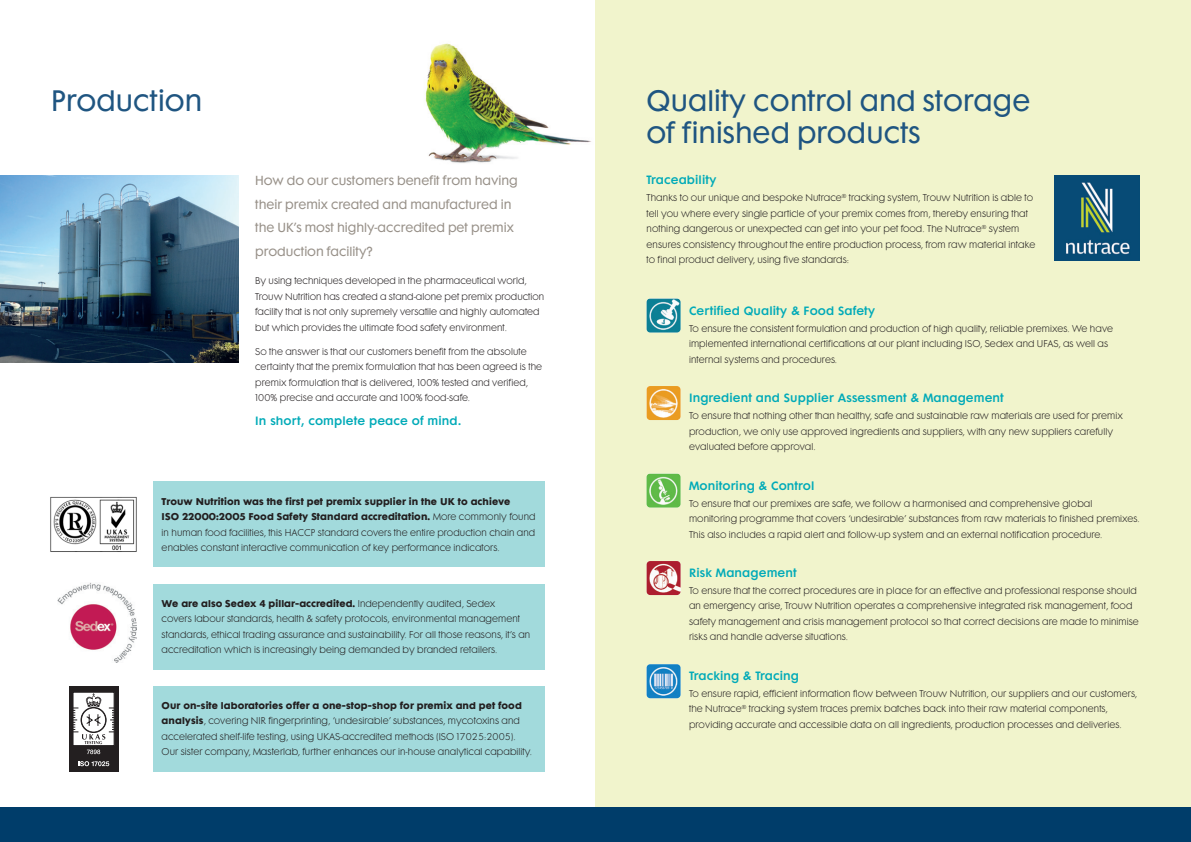
<style>
.page{position:relative;width:1191px;height:842px;background:#fff}
.page>*{position:absolute;margin:0;border:0;box-sizing:border-box;transform-origin:0 0}
.Headline_27_auto_Med{font:27px/32.4px "Futura Maxi Std";letter-spacing:.005em;color:#1f5581}
.Feature_Body_Copy_12{font:12px/23.5px "Futura Maxi Std";color:#989189}
.X-Head_10_15_5_Demi{font:600 11px "Futura Maxi Std";letter-spacing:.01em;color:#00aab8}
.Body_Copy_9_15_5{font:300 9px/15.5px "Futura Maxi Std";letter-spacing:.01em;color:#231f20}
.s1{font-weight:700}
</style>
<div class="page">
<img style="left:0;top:176px;width:238px;height:187px">
<div style="left:153px;top:482px;width:391px;height:85px;background:#a2dadc"></div>
<div style="left:153px;top:686px;width:391px;height:85px;background:#a2dadc"></div>
<div style="left:153px;top:584px;width:391px;height:85px;background:#a2dadc"></div>
<div style="left:0;top:808px;width:595px;height:34px;background:#003d6a"></div>
<img style="left:50px;top:497px;width:87px;height:55px">
<img style="left:58px;top:582px;width:78px;height:81px">
<img style="left:425px;top:43px;width:166px;height:120px">
<div style="left:69px;top:686px;width:49px;height:85px;background:#231f20"></div>
<svg style="left:73px;top:692px;width:42px;height:54px"></svg>
<svg style="left:73px;top:693px;width:41px;height:61px"></svg>
<svg style="left:78px;top:761px;width:31px;height:5px"></svg>
<div style="left:595px;top:0;width:596px;height:808px;background:#f1f4cc"></div>
<img style="left:1054px;top:176px;width:86px;height:85px">
<div style="left:595px;top:808px;width:596px;height:34px;background:#003d6a"></div>
<img style="left:646px;top:298px;width:34px;height:35px">
<img style="left:646px;top:386px;width:34px;height:34px">
<img style="left:646px;top:473px;width:34px;height:34px">
<img style="left:646px;top:561px;width:34px;height:34px">
<img style="left:646px;top:664px;width:34px;height:34px">
<p class="Headline_27_auto_Med" style="left:51px;top:84px;width:153px">Production</p>
<p class="Feature_Body_Copy_12" style="left:255px;top:169px;width:264px">How do our customers benefit from having their premix created and manufactured in the UK’s most highly-accredited pet premix production facility?</p>
<p class="Body_Copy_9_15_5" style="left:255px;top:273px;width:290px">By using techniques developed in the pharmaceutical world, Trouw Nutrition has created a stand-alone pet premix production facility that is not only supremely versatile and highly automated but which provides the ultimate food safety environment.</p>
<p class="Body_Copy_9_15_5" style="left:255px;top:343px;width:288px">So the answer is that our customers benefit from the absolute certainty that the premix formulation that has been agreed is the premix formulation that is delivered, 100% tested and verified, 100% precise and accurate and 100% food-safe.</p>
<p class="X-Head_10_15_5_Demi" style="left:255px;top:414px;width:208px">In short, complete peace of mind.</p>
<p class="Body_Copy_9_15_5" style="left:162px;top:494px;width:375px"><span class="s1">Trouw Nutrition was the first pet premix supplier in the UK to achieve<br>ISO 22000:2005 Food Safety Standard accreditation.</span> More commonly found in human food facilities, this HACCP standard covers the entire production chain and enables constant interactive communication of key performance indicators.</p>
<p class="Body_Copy_9_15_5" style="left:162px;top:596px;width:370px"><span class="s1">We are also Sedex 4 pillar-accredited.</span> Independently audited, Sedex<br>covers labour standards, health &amp; safety protocols, environmental management standards, ethical trading assurance and sustainability. For all those reasons, it’s an accreditation which is increasingly being demanded by branded retailers.</p>
<p class="Body_Copy_9_15_5" style="left:162px;top:698px;width:372px"><span class="s1">Our on-site laboratories offer a one-stop-shop for premix and pet food analysis</span>, covering NIR fingerprinting, ‘undesirable’ substances, mycotoxins and accelerated shelf-life testing, using UKAS-accredited methods (ISO 17025:2005).<br>Our sister company, Masterlab, further enhances our in-house analytical capability.</p>
<p class="Headline_27_auto_Med" style="left:646px;top:84px;width:385px">Quality control and storage of finished products</p>
<p class="X-Head_10_15_5_Demi" style="left:646px;top:173px;width:72px">Traceability</p>
<p class="Body_Copy_9_15_5" style="left:646px;top:190px;width:390px">Thanks to our unique and bespoke Nutrace<sup>®</sup> tracking system, Trouw Nutrition is able to tell you where every single particle of your premix comes from, thereby ensuring that nothing dangerous or unexpected can get into your pet food. The Nutrace<sup>®</sup> system ensures consistency throughout the entire production process, from raw material intake to final product delivery, using five standards:</p>
<p class="X-Head_10_15_5_Demi" style="left:689px;top:303px;width:188px">Certified Quality &amp; Food Safety</p>
<p class="Body_Copy_9_15_5" style="left:689px;top:320px;width:425px">To ensure the consistent formulation and production of high quality, reliable premixes. We have implemented international certifications at our plant including ISO, Sedex and UFAS, as well as internal systems and procedures.</p>
<p class="X-Head_10_15_5_Demi" style="left:689px;top:391px;width:316px">Ingredient and Supplier Assessment &amp; Management</p>
<p class="Body_Copy_9_15_5" style="left:689px;top:408px;width:435px">To ensure that nothing other than healthy, safe and sustainable raw materials are used for premix production, we only use approved ingredients and suppliers, with any new suppliers carefully evaluated before approval.</p>
<p class="X-Head_10_15_5_Demi" style="left:689px;top:478px;width:127px">Monitoring &amp; Control</p>
<p class="Body_Copy_9_15_5" style="left:689px;top:495px;width:452px">To ensure that our premixes are safe, we follow a harmonised and comprehensive global monitoring programme that covers ‘undesirable’ substances from raw materials to finished premixes.<br>This also includes a rapid alert and follow-up system and an external notification procedure.</p>
<p class="X-Head_10_15_5_Demi" style="left:689px;top:565px;width:109px">Risk Management</p>
<p class="Body_Copy_9_15_5" style="left:689px;top:583px;width:451px">To ensure that the correct procedures are in place for an effective and professional response should an emergency arise, Trouw Nutrition operates a comprehensive integrated risk management, food safety management and crisis management protocol so that correct decisions are made to minimise risks and handle adverse situations.</p>
<p class="X-Head_10_15_5_Demi" style="left:689px;top:668px;width:112px">Tracking &amp; Tracing</p>
<p class="Body_Copy_9_15_5" style="left:689px;top:686px;width:449px">To ensure rapid, efficient information flow between Trouw Nutrition, our suppliers and our customers, the Nutrace<sup>®</sup> tracking system traces premix batches back into their raw material components, providing accurate and accessible data on all ingredients, production processes and deliveries.</p>
</div>
